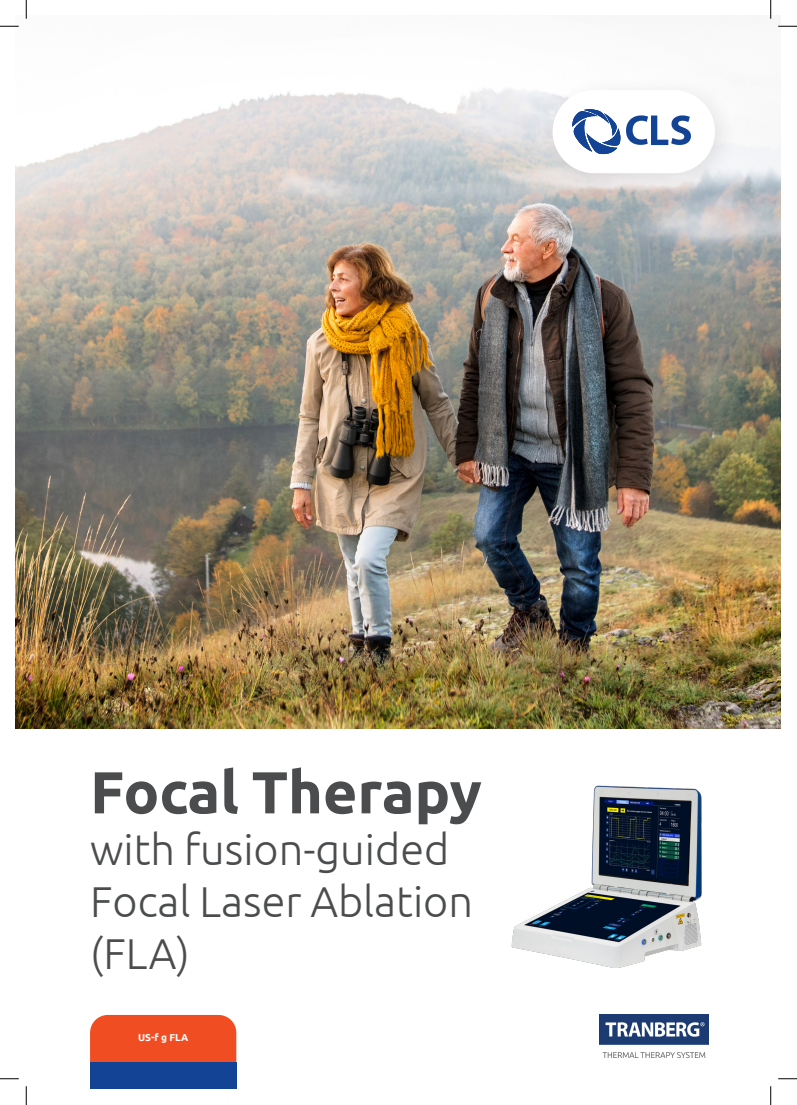
<style>
.page{position:relative;width:797px;height:1105px;background:#fff}
.page>*{position:absolute;margin:0;border:0;box-sizing:border-box;transform-origin:0 0}
.Tabelltext_framvagn_hö{font:700 59.12px "Ubuntu";color:#4b4c4d}
.Tabelltext_framvagn_hö-2{font:300 43.25px "Ubuntu";color:#4b4c4d}
.t1{font:700 10px "Ubuntu";color:#fff}
</style>
<div class="page">
<div style="left:90px;top:1015px;width:146px;height:47px;background:#f04d22"></div>
<div style="left:90px;top:1062px;width:146px;height:27px;background:#134394"></div>
<img style="left:16px;top:16px;width:764px;height:712px">
<div style="left:538px;top:76px;width:201px;height:122px;background:#231f20;opacity:.12"></div>
<div style="left:552px;top:90px;width:163px;height:83px;background:#fff;border-radius:42px"></div>
<svg style="left:572px;top:109px;width:119px;height:45px"></svg>
<img style="left:511px;top:785px;width:191px;height:183px">
<img style="left:599px;top:1015px;width:109px;height:43px">
<svg style="left:0;top:25px;width:19px;height:2px"></svg>
<svg style="left:778px;top:25px;width:19px;height:2px"></svg>
<svg style="left:0;top:1078px;width:19px;height:1px"></svg>
<svg style="left:778px;top:1078px;width:19px;height:1px"></svg>
<svg style="left:25px;top:0;width:2px;height:19px"></svg>
<svg style="left:25px;top:1086px;width:2px;height:19px"></svg>
<svg style="left:770px;top:0;width:1px;height:19px"></svg>
<svg style="left:770px;top:1086px;width:1px;height:19px"></svg>
<p class="Tabelltext_framvagn_hö" style="left:90px;top:756px;width:393px">Focal Therapy</p>
<p class="Tabelltext_framvagn_hö-2" style="left:90px;top:824px;width:360px">with fusion-guided</p>
<p class="Tabelltext_framvagn_hö-2" style="left:90px;top:876px;width:384px">Focal Laser Ablation</p>
<p class="Tabelltext_framvagn_hö-2" style="left:90px;top:927px;width:101px">(FLA)</p>
<p class="t1" style="left:138px;top:1032px;width:52px">US-f g FLA</p>
</div>
